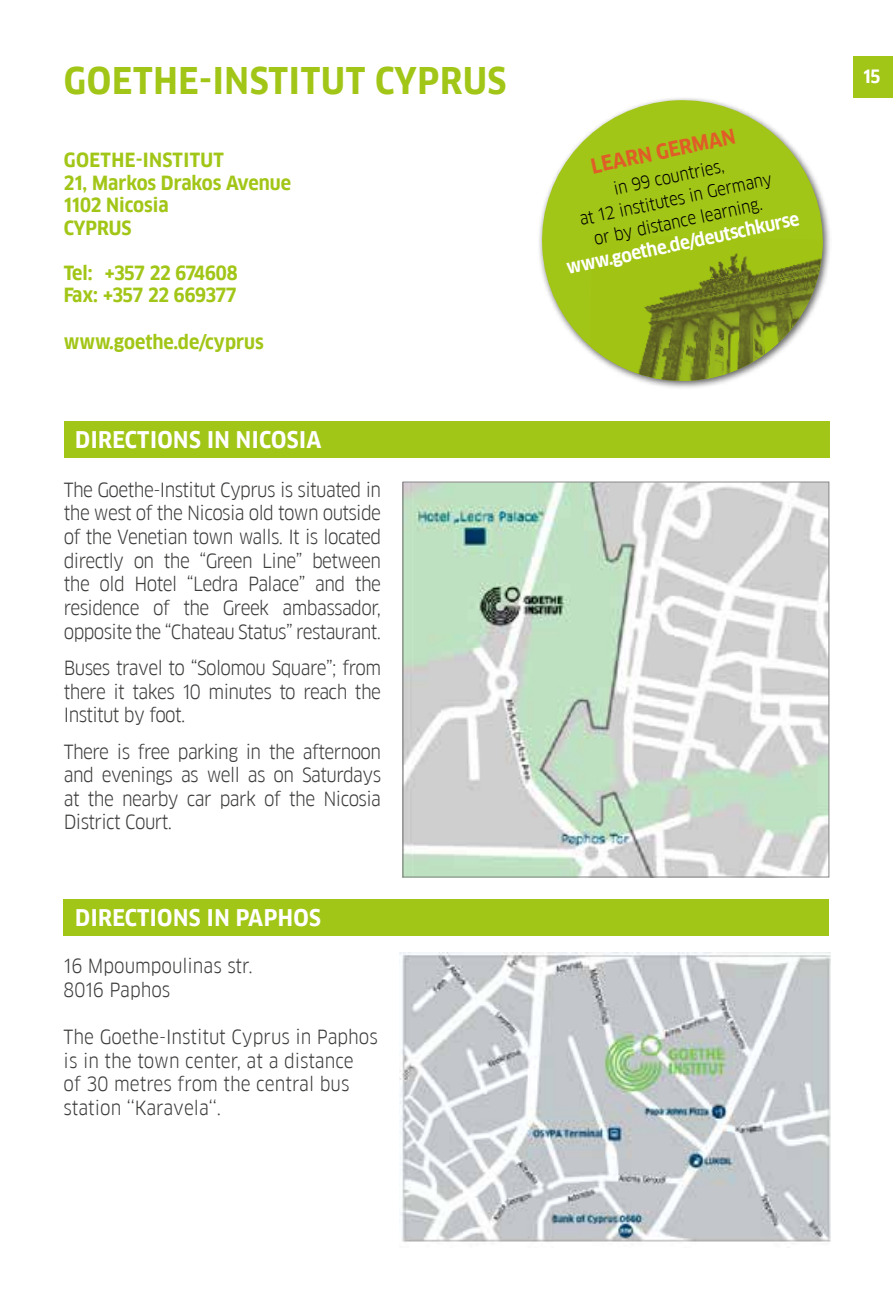
<style>
.page{position:relative;width:893px;height:1308px;background:#fff}
.page>*{position:absolute;margin:0;border:0;box-sizing:border-box;transform-origin:0 0}
.t1{font:700 36px "Goethe FF Clan";letter-spacing:.02em;color:#a2c617}
.t2{font:700 22.5px "Goethe FF Clan";letter-spacing:.02em;color:#fff}
.t3{font:700 20.25px "Goethe FF Clan";color:#e05d27}
.t4{font:19.12px/23.6px "Goethe FF Clan";letter-spacing:-.03em;color:#3c3c3b;text-align:justify}
.t5{font:19.12px/23.6px "Goethe FF Clan";color:#3c3c3b}
.t6{font:700 19.12px/22.5px "Goethe FF Clan";color:#a2c617}
.t7{font:700 19.12px/22.5px "Goethe FF Clan";letter-spacing:-.02em;color:#a2c617}
.t8{font:700 18px "Goethe FF Clan";color:#fff}
.t9{font:16.88px/22.5px "Goethe FF Clan";color:#000;text-align:center}
</style>
<div class="page">
<img style="left:405px;top:484px;width:422px;height:391px">
<div style="left:64px;top:421px;width:765px;height:36px;background:#a2c617"></div>
<div style="left:537px;top:96px;width:294px;height:294px;background:#000;opacity:.63"></div>
<svg style="left:538px;top:96px;width:289px;height:289px;fill:#a2c617"></svg>
<img style="left:590px;top:235px;width:233px;height:148px">
<div style="left:64px;top:899px;width:765px;height:36px;background:#a2c617"></div>
<img style="left:400px;top:952px;width:431px;height:290px">
<div style="left:853px;top:56px;width:40px;height:41px;background:#a2c617"></div>
<h1 class="t1" style="left:64px;top:60px;width:444px">GOETHE-INSTITUT CYPRUS</h1>
<p class="t6" style="left:64px;top:149px;width:229px">GOETHE-INSTITUT<br>21, Markos Drakos Avenue<br>1102 Nicosia<br>CYPRUS</p>
<p class="t7" style="left:64px;top:261px;width:175px">Tel: +357 22 674608<br>Fax: +357 22 669377</p>
<p class="t6" style="left:64px;top:331px;width:202px">www.goethe.de/cyprus</p>
<p class="t2" style="left:75px;top:427px;width:248px">DIRECTIONS IN NICOSIA</p>
<p class="t4" style="left:64px;top:478px;width:319px">The Goethe-Institut Cyprus is situated in the west of the Nicosia old town outside of the Venetian town walls. It is located directly on the “Green Line” between the old Hotel “Ledra Palace” and the residence of the Greek ambassador, opposite the “Chateau Status” restaurant.</p>
<p class="t4" style="left:64px;top:656px;width:319px">Buses travel to “Solomou Square”; from there it takes 10 minutes to reach the Institut by foot.</p>
<p class="t4" style="left:64px;top:739px;width:319px">There is free parking in the afternoon and evenings as well as on Saturdays at the nearby car park of the Nicosia District Court.</p>
<p class="t2" style="left:75px;top:904px;width:247px">DIRECTIONS IN PAPHOS</p>
<p class="t5" style="left:64px;top:954px;width:190px">16 Mpoumpoulinas str.<br>8016 Paphos</p>
<p class="t5" style="left:64px;top:1025px;width:316px">The Goethe-Institut Cyprus in Paphos is in the town center, at a distance<br>of 30 metres from the central bus station ‘‘Karavela‘‘.</p>
<p class="t3" style="left:589px;top:155px;width:149px;rotate:-12deg">LEARN GERMAN</p>
<p class="t9" style="left:573px;top:186px;width:198px;rotate:-12deg">in 99 countries,<br>at 12 institutes in Germany or by distance learning.</p>
<p class="t8" style="left:564px;top:257px;width:239px;rotate:-12deg">www.goethe.de/deutschkurse</p>
<p class="t8" style="left:863px;top:66px;width:19px">15</p>
</div>
